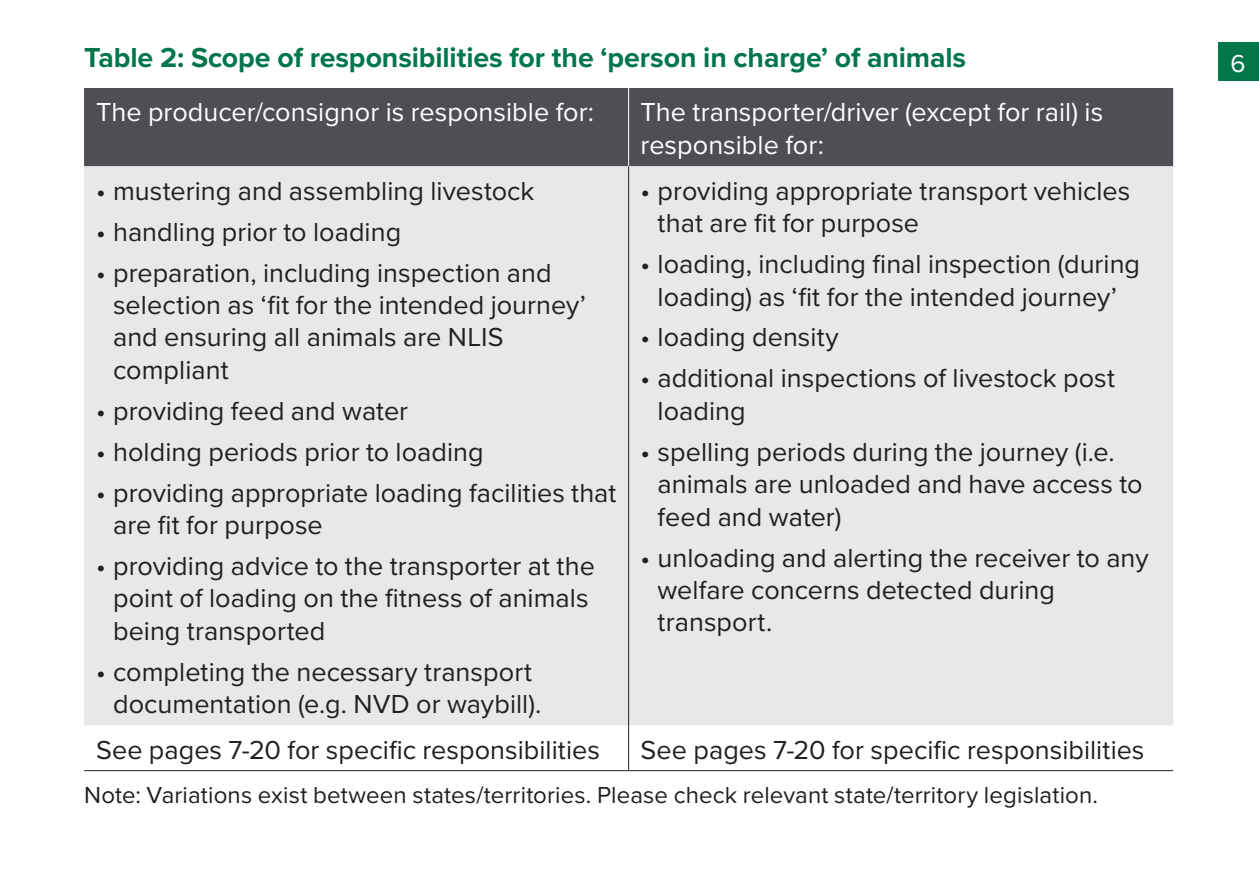
<style>
.page{position:relative;width:1259px;height:893px;background:#fff}
.page>*{position:absolute;margin:0;border:0;box-sizing:border-box;transform-origin:0 0}
.t1{font:700 28.5px "Proxima Nova";letter-spacing:-.005em;color:#00764a}
.t2{font:27px/32.4px "Proxima Nova";color:#231f20}
.t3{font:27px/33px "Proxima Nova";color:#fff}
.t4{font:25.5px "Proxima Nova";color:#fff}
.t5{font:24px "Proxima Nova";letter-spacing:.005em;color:#231f20}
</style>
<div class="page">
<div style="left:1217px;top:42px;width:41px;height:39px;background:#00764a"></div>
<div style="left:84px;top:88px;width:1089px;height:78px;background:#4d4f54"></div>
<div style="left:84px;top:166px;width:1089px;height:559px;background:#e7e8e8"></div>
<hr style="left:628px;top:88px;width:1px;height:78px;background:#fff">
<hr style="left:628px;top:166px;width:1px;height:559px;background:#231f20">
<hr style="left:628px;top:725px;width:1px;height:45px;background:#231f20">
<hr style="left:84px;top:770px;width:544px;height:1px;background:#231f20">
<hr style="left:628px;top:770px;width:545px;height:1px;background:#231f20">
<p class="t1" style="left:84px;top:41px;width:883px">Table 2: Scope of responsibilities for the ‘person in charge’ of animals</p>
<p class="t4" style="left:1230px;top:44px;width:17px">6</p>
<p class="t3" style="left:96px;top:95px;width:499px">The producer/consignor is responsible for:</p>
<p class="t3" style="left:640px;top:95px;width:464px">The transporter/driver (except for rail) is responsible for:</p>
<p class="t2" style="left:96px;top:173px;width:440px">• mustering and assembling livestock</p>
<p class="t2" style="left:96px;top:214px;width:306px">• handling prior to loading</p>
<p class="t2" style="left:113px;top:255px;width:474px;text-indent:-17px">• preparation, including inspection and selection as ‘fit for the intended journey’ and ensuring all animals are NLIS compliant</p>
<p class="t2" style="left:96px;top:393px;width:313px">• providing feed and water</p>
<p class="t2" style="left:96px;top:434px;width:389px">• holding periods prior to loading</p>
<p class="t2" style="left:113px;top:475px;width:505px;text-indent:-17px">• providing appropriate loading facilities that are fit for purpose</p>
<p class="t2" style="left:113px;top:548px;width:483px;text-indent:-17px">• providing advice to the transporter at the point of loading on the fitness of animals being transported</p>
<p class="t2" style="left:113px;top:654px;width:429px;text-indent:-17px">• completing the necessary transport documentation (e.g. NVD or waybill).</p>
<p class="t2" style="left:657px;top:173px;width:474px;text-indent:-17px">• providing appropriate transport vehicles that are fit for purpose</p>
<p class="t2" style="left:640px;top:246px;width:501px;text-align:center">• loading, including final inspection (during loading) as ‘fit for the intended journey’</p>
<p class="t2" style="left:640px;top:320px;width:200px">• loading density</p>
<p class="t2" style="left:657px;top:361px;width:459px;text-indent:-17px">• additional inspections of livestock post loading</p>
<p class="t2" style="left:657px;top:434px;width:486px;text-indent:-17px">• spelling periods during the journey (i.e. animals are unloaded and have access to feed and water)</p>
<p class="t2" style="left:657px;top:540px;width:492px;text-indent:-17px">• unloading and alerting the receiver to any welfare concerns detected during transport.</p>
<p class="t2" style="left:96px;top:732px;width:505px">See pages 7-20 for specific responsibilities</p>
<p class="t2" style="left:640px;top:732px;width:505px">See pages 7-20 for specific responsibilities</p>
<p class="t5" style="left:84px;top:777px;width:1015px">Note: Variations exist between states/territories. Please check relevant state/territory legislation.</p>
</div>
